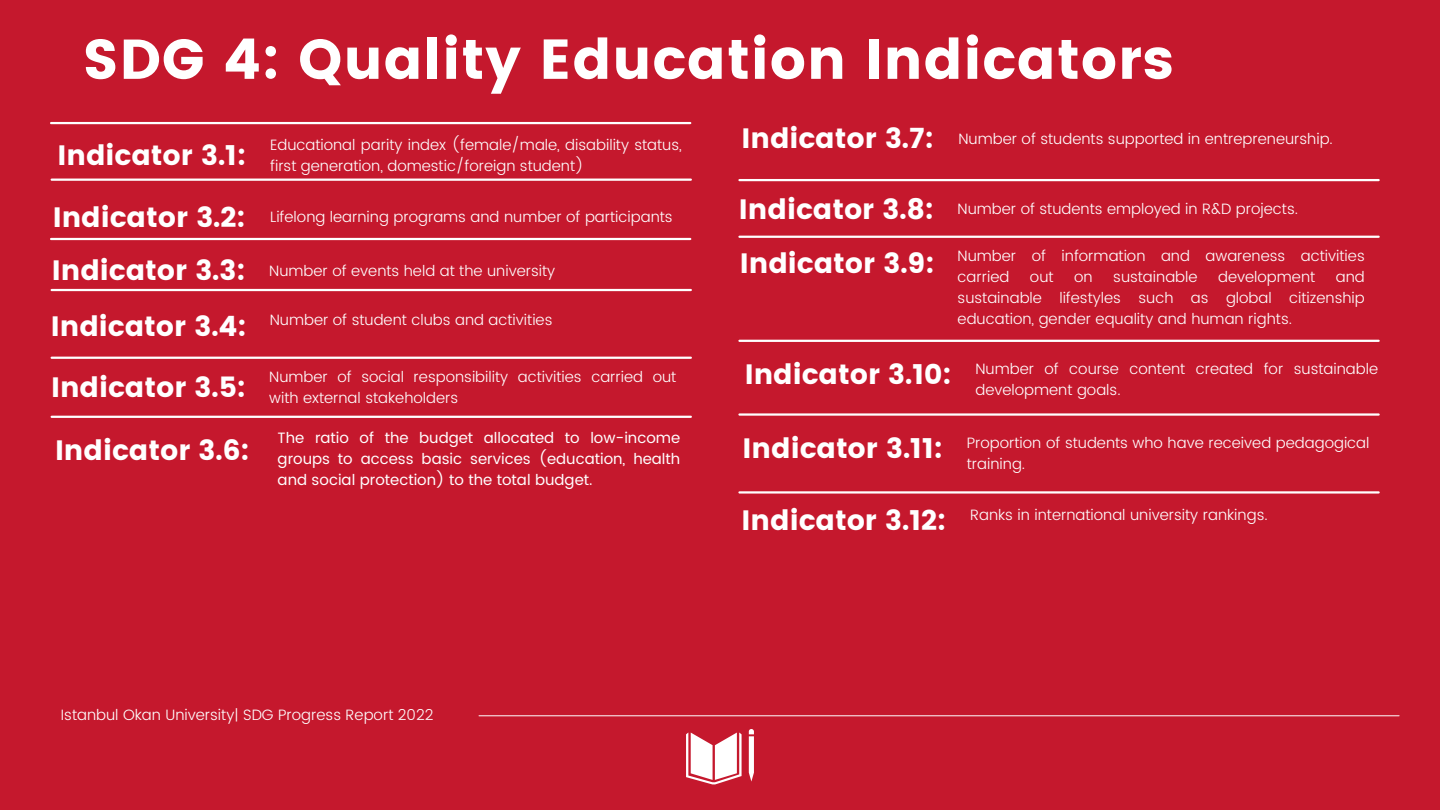
<style>
.page{position:relative;width:1440px;height:810px;background:#c5182d}
.page>*{position:absolute;margin:0;border:0;box-sizing:border-box;transform-origin:0 0}
.t1{font:56px "Poppins";letter-spacing:.015em;color:#fff}
.t2{font:28px/54.9px "Poppins";color:#fff;text-align:justify}
.t3{font:300 15px/21px "Poppins";color:#fff}
.t4{font:15px/21px "Poppins";color:#fff;text-align:justify}
.s1{font-weight:400;font-size:28px}
</style>
<div class="page">
<hr style="left:51px;top:122px;width:639px;height:2px;background:#fff">
<hr style="left:51px;top:238px;width:639px;height:2px;background:#fff">
<hr style="left:52px;top:289px;width:639px;height:2px;background:#fff">
<hr style="left:52px;top:416px;width:639px;height:2px;background:#fff">
<hr style="left:739px;top:340px;width:640px;height:2px;background:#fff">
<hr style="left:479px;top:715px;width:920px;height:1px;background:#fff">
<hr style="left:52px;top:357px;width:639px;height:2px;background:#fff">
<svg style="left:686px;top:729px;width:68px;height:55px"></svg>
<hr style="left:739px;top:179px;width:640px;height:2px;background:#fff">
<hr style="left:739px;top:236px;width:640px;height:2px;background:#fff">
<hr style="left:739px;top:413px;width:640px;height:3px;background:#fff">
<hr style="left:739px;top:491px;width:640px;height:3px;background:#fff">
<hr style="left:52px;top:179px;width:639px;height:2px;background:#fff">
<h1 class="t1" style="left:82px;top:27px;width:1093px">SDG 4: Quality Education Indicators</h1>
<h2 class="t2" style="left:57px;top:128px;width:190px">Indicator 3.1:</h2>
<h2 class="t2" style="left:51px;top:190px;width:197px">Indicator 3.2:<br>Indicator 3.3:<br>Indicator 3.4:</h2>
<h2 class="t2" style="left:51px;top:359px;width:196px">Indicator 3.5:</h2>
<p class="t3" style="left:270px;top:135px;width:413px">Educational parity index (female/male, disability status, first generation, domestic/foreign student)</p>
<p class="t3" style="left:270px;top:207px;width:404px">Lifelong learning programs and number of participants</p>
<p class="t3" style="left:269px;top:261px;width:288px">Number of events held at the university</p>
<p class="t3" style="left:270px;top:310px;width:284px">Number of student clubs and activities</p>
<p class="t3" style="left:269px;top:367px;width:409px">Number of social responsibility activities carried out with external stakeholders</p>
<h2 class="t2" style="left:55px;top:423px;width:196px">Indicator 3.6:</h2>
<p class="t4" style="left:278px;top:428px;width:404px">The ratio of the budget allocated to low-income groups to access basic services (education, health and social protection) to the total budget.</p>
<h2 class="t2" style="left:741px;top:111px;width:194px">Indicator 3.7:</h2>
<h2 class="t2" style="left:739px;top:182px;width:197px;line-height:53.7px">Indicator 3.8:<br>Indicator 3.9:</h2>
<p class="t3" style="left:959px;top:128px;width:376px">Number of students supported in entrepreneurship.</p>
<p class="t3" style="left:958px;top:199px;width:342px">Number of students employed in R&amp;D projects.</p>
<p class="t3" style="left:958px;top:246px;width:409px">Number of information and awareness activities carried</p>
<p class="t3" style="left:1030px;top:267px;width:25px">out</p>
<p class="t3" style="left:1074px;top:267px;width:20px">on</p>
<p class="t3" style="left:1113px;top:267px;width:86px">sustainable</p>
<p class="t3" style="left:1218px;top:267px;width:99px">development</p>
<p class="t3" style="left:958px;top:267px;width:409px;text-align:justify;text-indent:378px">and sustainable lifestyles such as global citizenship education, gender equality and human rights.</p>
<p class="t3" style="left:975px;top:359px;width:404px;text-indent:-231px"><span class="s1">Indicator 3.10:</span> Number of course content created for sustainable development goals.</p>
<p class="t3" style="left:967px;top:433px;width:404px;text-indent:-224px"><span class="s1">Indicator 3.11:</span> Proportion of students who have received pedagogical training.</p>
<p class="t3" style="left:742px;top:505px;width:528px"><span class="s1">Indicator 3.12:</span> Ranks in international university rankings.</p>
<p class="t3" style="left:61px;top:705px;width:374px">Istanbul Okan University| SDG Progress Report 2022</p>
</div>
